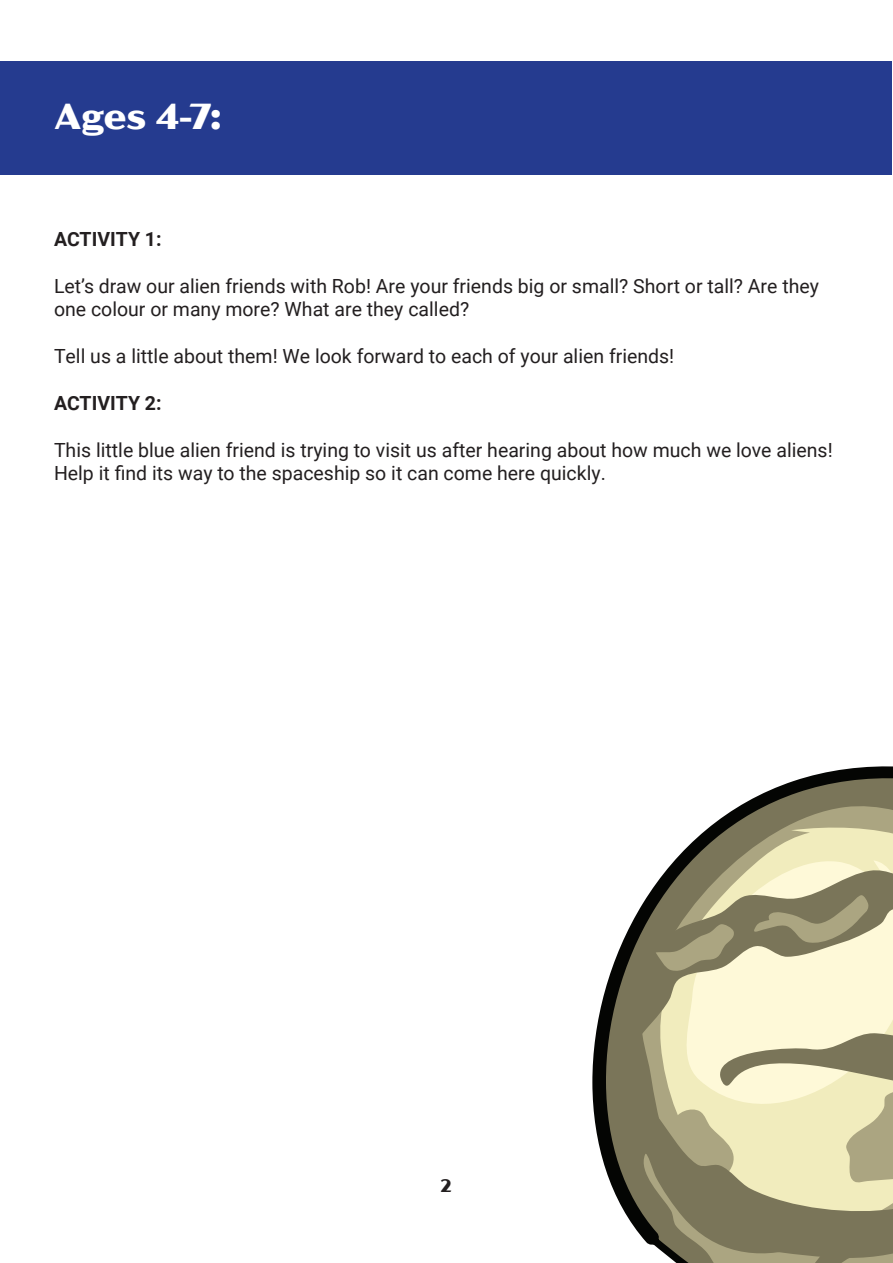
<style>
.page{position:relative;width:893px;height:1263px;background:#fff}
.page>*{position:absolute;margin:0;border:0;box-sizing:border-box;transform-origin:0 0}
.t1{font:700 expanded 36px "Acme Gothic";color:#fff}
.t2{font:19.5px/23.4px "Roboto";color:#231f20}
.t3{font:700 19.5px "Roboto";color:#231f20}
.t4{font:700 expanded 18px "Acme Gothic";color:#231f20}
</style>
<div class="page">
<svg style="left:592px;top:766px;width:301px;height:465px"></svg>
<svg style="left:639px;top:803px;width:254px;height:65px"></svg>
<svg style="left:655px;top:821px;width:238px;height:47px"></svg>
<svg style="left:677px;top:855px;width:216px;height:13px;background:#c3bf99"></svg>
<svg style="left:617px;top:868px;width:276px;height:176px;background:#c9c5a7"></svg>
<svg style="left:656px;top:923px;width:79px;height:50px;background:#948e6f"></svg>
<svg style="left:753px;top:895px;width:116px;height:51px;background:#928d6e"></svg>
<svg style="left:637px;top:1031px;width:256px;height:232px;background:#b8b390"></svg>
<div style="left:1px;top:61px;width:891px;height:114px;background:#253b8f"></div>
<p class="t1" style="left:54px;top:89px;width:169px">Ages 4-7:</p>
<p class="t3" style="left:54px;top:225px;width:109px">ACTIVITY 1:</p>
<p class="t2" style="left:54px;top:273px;width:767px">Let’s draw our alien friends with Rob! Are your friends big or small? Short or tall? Are they one colour or many more? What are they called?</p>
<p class="t2" style="left:54px;top:344px;width:622px">Tell us a little about them! We look forward to each of your alien friends!</p>
<p class="t3" style="left:54px;top:389px;width:109px">ACTIVITY 2:</p>
<p class="t2" style="left:54px;top:437px;width:780px">This little blue alien friend is trying to visit us after hearing about how much we love aliens!<br>Help it find its way to the spaceship so it can come here quickly.</p>
<p class="t4" style="left:441px;top:1172px;width:13px">2</p>
</div>
